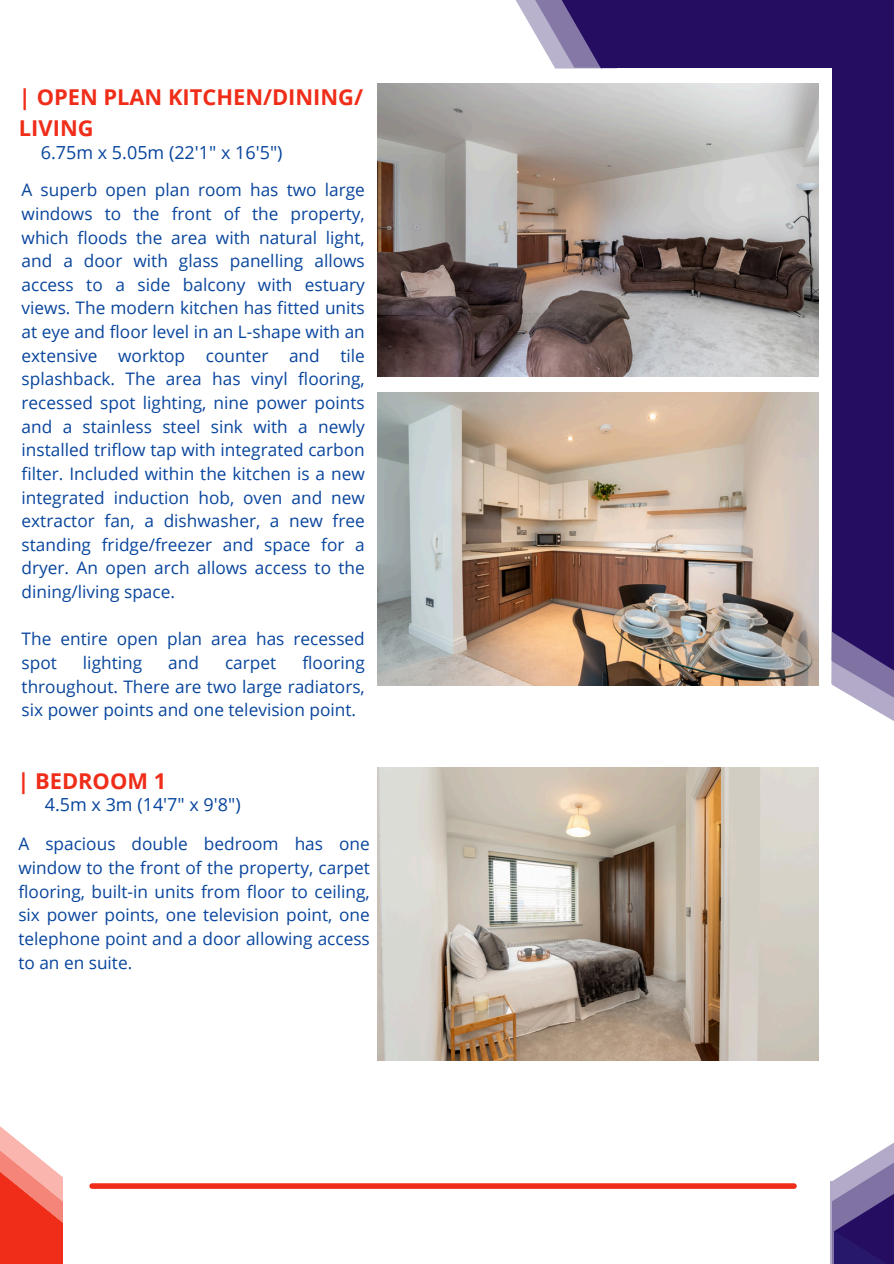
<style>
.page{position:relative;width:894px;height:1264px;background:#fff}
.page>*{position:absolute;margin:0;border:0;box-sizing:border-box;transform-origin:0 0}
.t1{font:700 21.9px/30.3px "Open Sans";color:#ef2d19}
.t2{font:18px "Open Sans";color:#08459d}
.t3{font:17.25px/23.7px "Open Sans";color:#08459d;text-align:justify}
</style>
<div class="page">
<div style="left:92px;top:1183px;width:701px;height:5px;background:#ef2d19"></div>
<svg style="left:0;top:1126px;width:63px;height:137px"></svg>
<img style="left:377px;top:767px;width:441px;height:293px">
<img style="left:377px;top:392px;width:441px;height:293px">
<div style="left:831px;top:1200px;width:62px;height:63px;background:#28186c"></div>
<svg style="left:830px;top:1143px;width:63px;height:110px"></svg>
<svg style="left:515px;top:0;width:13px;height:21px"></svg>
<svg style="left:528px;top:0;width:27px;height:68px;fill:#b9b2cd"></svg>
<div style="left:602px;top:0;width:291px;height:68px;background:#250e62"></div>
<svg style="left:831px;top:585px;width:62px;height:136px"></svg>
<div style="left:832px;top:0;width:61px;height:631px;background:#250e62"></div>
<svg style="left:832px;top:631px;width:61px;height:60px;background:#6c5d95"></svg>
<svg style="left:555px;top:0;width:62px;height:69px"></svg>
<img style="left:377px;top:84px;width:441px;height:292px">
<p class="t1" style="left:19px;top:81px;width:345px">| OPEN PLAN KITCHEN/DINING/<br>LIVING</p>
<p class="t2" style="left:41px;top:139px;width:243px">6.75m x 5.05m (22'1" x 16'5")</p>
<p class="t3" style="left:22px;top:178px;width:345px">A superb open plan room has two large windows to the front of the property, which floods the area with natural light, and a door with glass panelling allows access to a side balcony with estuary views. The modern kitchen has fitted units at eye and floor level in an L-shape with an extensive worktop counter and tile splashback. The area has vinyl flooring, recessed spot lighting, nine power points and a stainless steel sink with a newly installed triflow tap with integrated carbon filter. Included within the kitchen is a new integrated induction hob, oven and new extractor fan, a dishwasher, a new free standing fridge/freezer and space for a dryer. An open arch allows access to the dining/living space.</p>
<p class="t3" style="left:22px;top:627px;width:344px">The entire open plan area has recessed spot</p>
<p class="t3" style="left:22px;top:650px;width:345px;text-indent:281px">flooring throughout. There are two large radiators, six power points and one television point.</p>
<p class="t3" style="left:83px;top:650px;width:61px">lighting</p>
<p class="t3" style="left:168px;top:650px;width:32px">and</p>
<p class="t3" style="left:225px;top:650px;width:53px">carpet</p>
<h1 class="t1" style="left:17px;top:765px;width:150px">| BEDROOM 1</h1>
<p class="t2" style="left:45px;top:792px;width:197px">4.5m x 3m (14'7" x 9'8")</p>
<p class="t3" style="left:18px;top:831px;width:353px">A spacious double bedroom has one window to the front of the property, carpet flooring, built-in units from floor to ceiling, six power points, one television point, one telephone point and a door allowing access to an en suite.</p>
</div>
